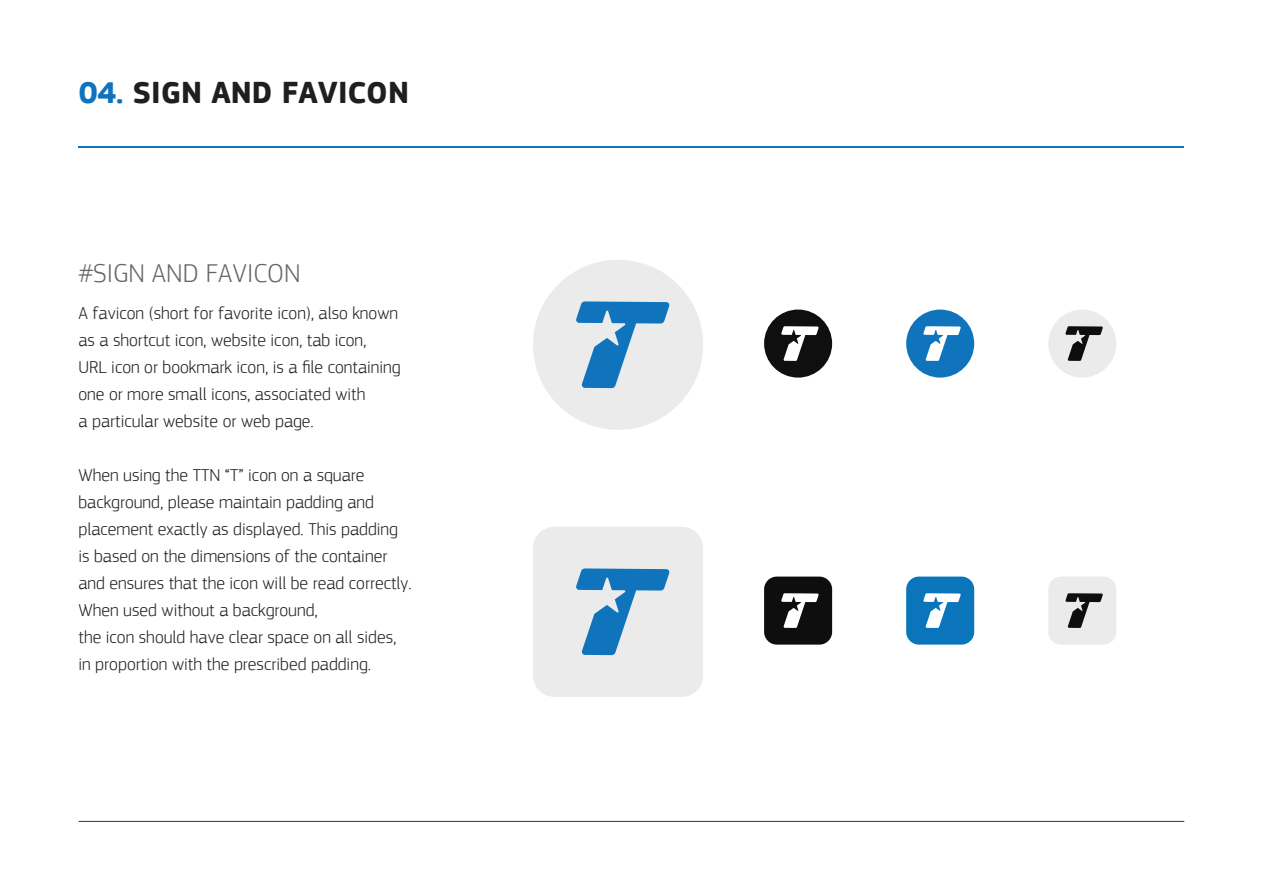
<style>
.page{position:relative;width:1263px;height:893px;background:#fff}
.page>*{position:absolute;margin:0;border:0;box-sizing:border-box;transform-origin:0 0}
.t1{font:700 31.5px "PF Square Sans Pro";color:#1f1e20}
.t2{font:300 27px "PF Square Sans Pro";color:#656667}
.t3{font:300 18px/27px "PF Square Sans Pro";color:#231f20}
.s1{color:#1074bc}
</style>
<div class="page">
<div style="left:533px;top:527px;width:170px;height:170px;background:#ebebec;border-radius:21px"></div>
<div style="left:764px;top:577px;width:68px;height:68px;background:#0d0e0d;border-radius:13px"></div>
<div style="left:1048px;top:577px;width:68px;height:68px;background:#ebebec;border-radius:13px"></div>
<div style="left:906px;top:577px;width:68px;height:68px;background:#0a75bb;border-radius:13px"></div>
<div style="left:533px;top:259px;width:170px;height:171px;background:#ebebec;border-radius:50%"></div>
<div style="left:764px;top:309px;width:68px;height:69px;background:#0e0f0e;border-radius:50%"></div>
<svg style="left:781px;top:326px;width:38px;height:35px"></svg>
<div style="left:1048px;top:309px;width:68px;height:69px;background:#ebebec;border-radius:50%"></div>
<svg style="left:1065px;top:326px;width:38px;height:35px"></svg>
<div style="left:906px;top:309px;width:68px;height:69px;background:#1074bc;border-radius:50%"></div>
<svg style="left:923px;top:326px;width:38px;height:35px"></svg>
<svg style="left:576px;top:301px;width:94px;height:87px"></svg>
<svg style="left:781px;top:593px;width:38px;height:35px"></svg>
<svg style="left:1065px;top:593px;width:38px;height:35px"></svg>
<svg style="left:923px;top:593px;width:38px;height:35px"></svg>
<svg style="left:576px;top:568px;width:94px;height:87px"></svg>
<hr style="left:79px;top:821px;width:1105px;height:1px;background:#323332">
<hr style="left:79px;top:146px;width:1105px;height:2px;background:#1074bc">
<h1 class="t1" style="left:79px;top:74px;width:332px"><span class="s1">04.</span> SIGN AND FAVICON</h1>
<h2 class="t2" style="left:78px;top:258px;width:224px">#SIGN AND FAVICON</h2>
<p class="t3" style="left:78px;top:299px;width:324px">A favicon (short for favorite icon), also known as a shortcut icon, website icon, tab icon,<br>URL icon or bookmark icon, is a file containing one or more small icons, associated with<br>a particular website or web page.</p>
<p class="t3" style="left:78px;top:461px;width:335px">When using the TTN “T” icon on a square background, please maintain padding and placement exactly as displayed. This padding is based on the dimensions of the container and ensures that the icon will be read correctly.<br>When used without a background,<br>the icon should have clear space on all sides, in proportion with the prescribed padding.</p>
</div>
